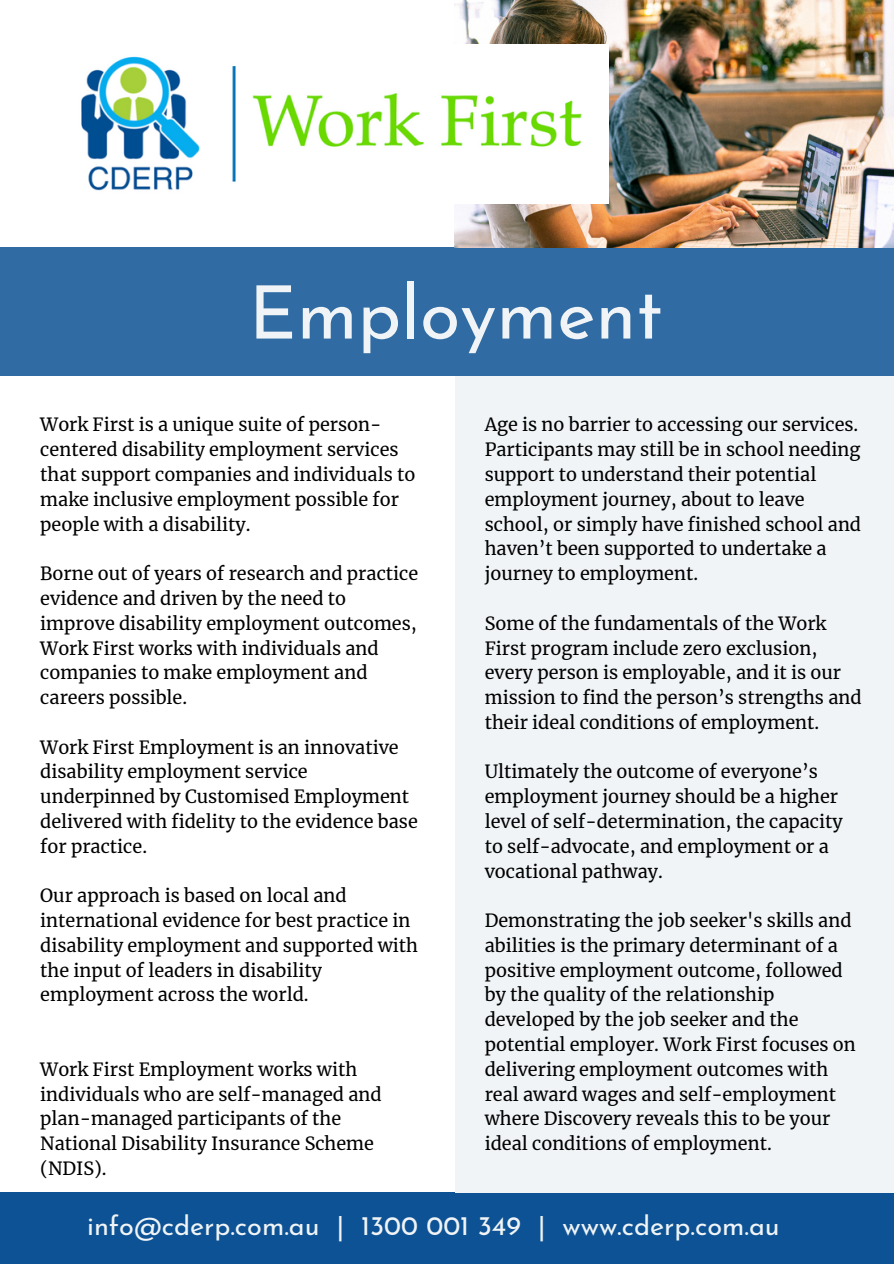
<style>
.page{position:relative;width:894px;height:1264px;background:#fff}
.page>*{position:absolute;margin:0;border:0;box-sizing:border-box;transform-origin:0 0}
.t1{font:73.5px "Josefin Sans";color:#f0f4f6}
.t2{font:27px "Josefin Sans";color:#f0f4f6}
.t3{font:18px/24.8px "Merriweather";color:#000}
</style>
<div class="page">
<div style="left:0;top:247px;width:893px;height:129px;background:#306ba3"></div>
<div style="left:0;top:1192px;width:893px;height:71px;background:#0d5294"></div>
<div style="left:454px;top:376px;width:439px;height:816px;background:#f0f4f6"></div>
<img style="left:454px;top:0;width:439px;height:248px">
<img style="left:81px;top:44px;width:527px;height:159px">
<p class="t1" style="left:249px;top:283px;width:415px">Employment</p>
<p class="t3" style="left:40px;top:412px;width:376px">Work First is a unique suite of person&shy;centered disability employment services that support companies and individuals to make inclusive employment possible for people with a disability.</p>
<p class="t3" style="left:40px;top:561px;width:379px">Borne out of years of research and practice evidence and driven by the need to improve disability employment outcomes, Work First works with individuals and companies to make employment and careers possible.</p>
<p class="t3" style="left:40px;top:734px;width:379px">Work First Employment is an innovative disability employment service underpinned by Customised Employment delivered with fidelity to the evidence base for practice.</p>
<p class="t3" style="left:40px;top:883px;width:379px">Our approach is based on local and international evidence for best practice in disability employment and supported with the input of leaders in disability employment across the world.</p>
<p class="t3" style="left:40px;top:1057px;width:343px">Work First Employment works with individuals who are self-managed and plan-managed participants of the<br>National Disability Insurance Scheme (NDIS).</p>
<p class="t3" style="left:484px;top:412px;width:378px">Age is no barrier to accessing our services.<br>Participants may still be in school needing support to understand their potential employment journey, about to leave school, or simply have finished school and haven’t been supported to undertake a journey to employment.</p>
<p class="t3" style="left:484px;top:611px;width:378px">Some of the fundamentals of the Work First program include zero exclusion, every person is employable, and it is our mission to find the person’s strengths and their ideal conditions of employment.</p>
<p class="t3" style="left:484px;top:759px;width:359px">Ultimately the outcome of everyone’s employment journey should be a higher level of self-determination, the capacity to self-advocate, and employment or a vocational pathway.</p>
<p class="t3" style="left:484px;top:908px;width:372px">Demonstrating the job seeker's skills and abilities is the primary determinant of a positive employment outcome, followed by the quality of the relationship developed by the job seeker and the potential employer. Work First focuses on delivering employment outcomes with real award wages and self-employment where Discovery reveals this to be your ideal conditions of employment.</p>
<p class="t2" style="left:87px;top:1214px;width:693px">info@cderp.com.au | 1300 001 349 | www.cderp.com.au</p>
</div>
